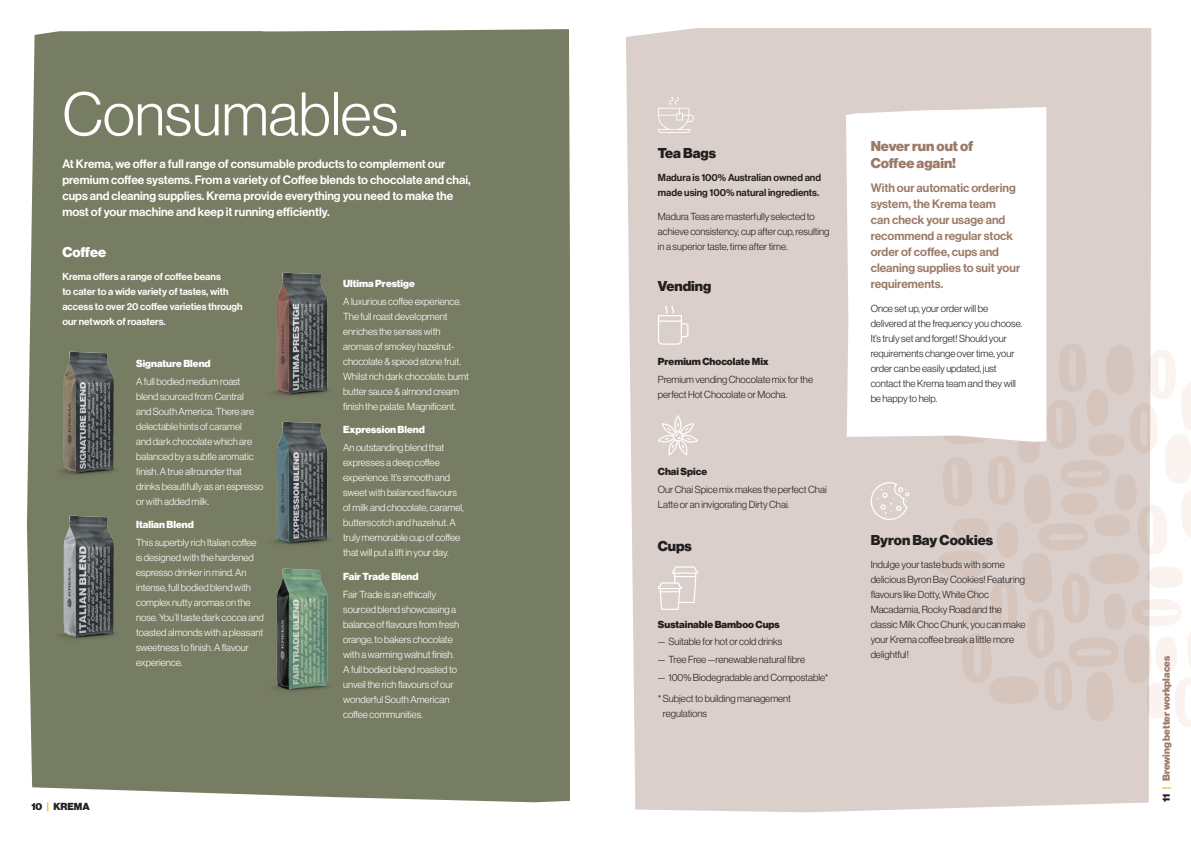
<style>
.page{position:relative;width:1191px;height:842px;background:#fff}
.page>*{position:absolute;margin:0;border:0;box-sizing:border-box;transform-origin:0 0}
.Sub_Header{font:300 60px "Neue Haas Display";color:#fff}
.Sub_Header-2{font:900 14px "Neue Haas Display";color:#231f20}
.Sub_Header-3{font:900 14px/17px "Neue Haas Display";color:#9b7a67}
.Sub_Header-4{font:900 14px "Neue Haas Display";color:#fff}
.Intro_Para{font:12px/16px "N Haas Grotesk DS Pro 65 Md";color:#fff}
.Intro_Para-2{font:12px/16px "N Haas Grotesk DS Pro 65 Md";color:#9b7a67}
.Copy{font:300 10px/15px "Neue Haas Display";color:#fff}
.Copy-2{font:300 10px/15px "Neue Haas Display";color:#231f20}
.Copy-3{font:10px/15px "N Haas Grotesk DS Pro 65 Md";color:#fff}
.Sub_sub_header{font:900 10px "Neue Haas Display";color:#fff}
.Copy-4{font:10px/15px "N Haas Grotesk DS Pro 65 Md";color:#231f20}
.Sub_sub_header-2{font:900 10px "Neue Haas Display";color:#231f20}
.t1{font:900 10px "Neue Haas Display";color:#9b7a67}
.s1{color:#fcb615}
.s2{color:#231f20}
</style>
<div class="page">
<div style="left:626px;top:28px;width:525px;height:784px;background:#dacfca"></div>
<svg style="left:936px;top:343px;width:255px;height:384px"></svg>
<div style="left:27px;top:29px;width:543px;height:773px;background:#777d62"></div>
<svg style="left:846px;top:107px;width:200px;height:335px"></svg>
<img style="left:48px;top:341px;width:112px;height:142px">
<img style="left:48px;top:506px;width:112px;height:142px">
<img style="left:262px;top:262px;width:111px;height:142px">
<img style="left:262px;top:411px;width:111px;height:142px">
<img style="left:262px;top:558px;width:111px;height:142px">
<svg style="left:658px;top:97px;width:36px;height:36px"></svg>
<svg style="left:658px;top:306px;width:30px;height:39px"></svg>
<svg style="left:658px;top:415px;width:40px;height:40px"></svg>
<svg style="left:870px;top:482px;width:39px;height:38px"></svg>
<svg style="left:658px;top:566px;width:40px;height:44px"></svg>
<p class="Sub_Header" style="left:62px;top:81px;width:347px">Consumables.</p>
<p class="Intro_Para" style="left:62px;top:156px;width:410px">At Krema, we offer a full range of consumable products to complement our premium coffee systems. From a variety of Coffee blends to chocolate and chai, cups and cleaning supplies. Krema provide everything you need to make the most of your machine and keep it running efficiently.</p>
<p class="Sub_Header-4" style="left:62px;top:244px;width:45px">Coffee</p>
<p class="Copy-3" style="left:62px;top:269px;width:182px">Krema offers a range of coffee beans<br>to cater to a wide variety of tastes, with access to over 20 coffee varieties through our network of roasters.</p>
<p class="Sub_sub_header" style="left:136px;top:357px;width:76px">Signature Blend</p>
<p class="Copy" style="left:136px;top:374px;width:129px">A full bodied medium roast blend sourced from Central<br>and South America. There are delectable hints of caramel<br>and dark chocolate which are balanced by a subtle aromatic finish. A true allrounder that drinks beautifully as an espresso or with added milk.</p>
<p class="Sub_sub_header" style="left:136px;top:519px;width:59px">Italian Blend</p>
<p class="Copy" style="left:136px;top:535px;width:129px">This superbly rich Italian coffee is designed with the hardened espresso drinker in mind. An intense, full bodied blend with complex nutty aromas on the nose. You’ll taste dark cocoa and toasted almonds with a pleasant sweetness to finish. A flavour experience.</p>
<p class="Sub_sub_header-2" style="left:31px;top:801px;width:60px">10 <span class="s1">|</span> KREMA</p>
<p class="Sub_sub_header" style="left:343px;top:278px;width:73px">Ultima Prestige</p>
<p class="Copy" style="left:343px;top:294px;width:127px">A luxurious coffee experience.<br>The full roast development enriches the senses with aromas of smokey hazelnut&shy;chocolate &amp; spiced stone fruit.<br>Whilst rich dark chocolate, burnt butter sauce &amp; almond cream finish the palate. Magnificent.</p>
<p class="Sub_sub_header" style="left:343px;top:424px;width:83px">Expression Blend</p>
<p class="Copy" style="left:343px;top:440px;width:122px">An outstanding blend that expresses a deep coffee experience. It’s smooth and sweet with balanced flavours of milk and chocolate, caramel, butterscotch and hazelnut. A truly memorable cup of coffee that will put a lift in your day.</p>
<p class="Sub_sub_header" style="left:343px;top:570px;width:77px">Fair Trade Blend</p>
<p class="Copy" style="left:343px;top:586px;width:117px">Fair Trade is an ethically sourced blend showcasing a balance of flavours from fresh orange, to bakers chocolate with a warming walnut finish.<br>A full bodied blend roasted to unveil the rich flavours of our wonderful South American coffee communities.</p>
<p class="Sub_Header-2" style="left:658px;top:144px;width:60px">Tea Bags</p>
<p class="Copy-4" style="left:658px;top:170px;width:165px">Madura is 100% Australian owned and made using 100% natural ingredients.</p>
<p class="Copy-2" style="left:658px;top:209px;width:173px">Madura Teas are masterfully selected to achieve consistency, cup after cup, resulting in a superior taste, time after time.</p>
<p class="Sub_Header-2" style="left:658px;top:277px;width:55px">Vending</p>
<p class="Sub_sub_header-2" style="left:658px;top:355px;width:112px">Premium Chocolate Mix</p>
<p class="Copy-2" style="left:658px;top:372px;width:157px">Premium vending Chocolate mix for the perfect Hot Chocolate or Mocha.</p>
<p class="Sub_sub_header-2" style="left:658px;top:465px;width:51px">Chai Spice</p>
<p class="Copy-2" style="left:658px;top:481px;width:170px">Our Chai Spice mix makes the perfect Chai<br>Latte or an invigorating Dirty Chai.</p>
<p class="Sub_Header-2" style="left:658px;top:537px;width:36px">Cups</p>
<p class="Sub_sub_header-2" style="left:658px;top:618px;width:123px">Sustainable Bamboo Cups</p>
<p class="Copy-2" style="left:658px;top:634px;width:126px">— Suitable for hot or cold drinks</p>
<p class="Copy-2" style="left:658px;top:652px;width:149px">— Tree Free —renewable natural fibre</p>
<p class="Copy-2" style="left:658px;top:670px;width:172px">— 100% Biodegradable and Compostable*</p>
<p class="Copy-2" style="left:663px;top:691px;width:130px;text-indent:-5px">* Subject to building management regulations</p>
<p class="Sub_Header-3" style="left:870px;top:137px;width:104px">Never run out of<br>Coffee again!</p>
<p class="Intro_Para-2" style="left:870px;top:180px;width:151px">With our automatic ordering system, the Krema team<br>can check your usage and recommend a regular stock order of coffee, cups and cleaning supplies to suit your requirements.</p>
<p class="Copy-2" style="left:870px;top:301px;width:153px">Once set up, your order will be delivered at the frequency you choose.<br>It’s truly set and forget! Should your requirements change over time, your order can be easily updated, just contact the Krema team and they will be happy to help.</p>
<p class="Sub_Header-2" style="left:870px;top:531px;width:124px">Byron Bay Cookies</p>
<p class="Copy-2" style="left:870px;top:557px;width:156px">Indulge your taste buds with some delicious Byron Bay Cookies! Featuring flavours like Dotty, White Choc<br>Macadamia, Rocky Road and the classic Milk Choc Chunk, you can make your Krema coffee break a little more delightful!</p>
<p class="t1" style="left:1160px;top:802px;width:148px;rotate:-90deg"><span class="s2">11</span> <span class="s1">|</span> Brewing better workplaces</p>
</div>
